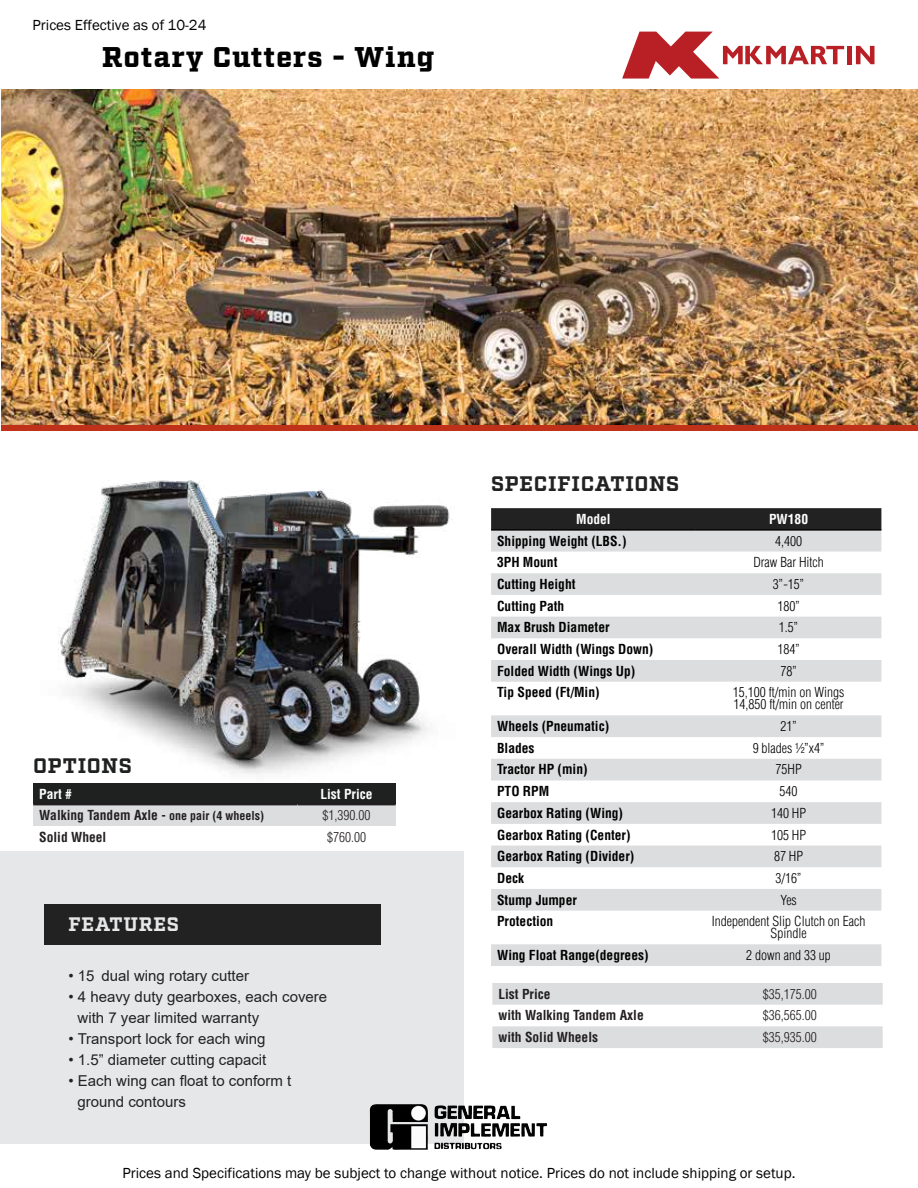
<style>
.page{position:relative;width:918px;height:1188px;background:#fff}
.page>*{position:absolute;margin:0;border:0;box-sizing:border-box;transform-origin:0 0}
.t1{font:900 28.5px "Factoria";letter-spacing:.04em;color:#000}
.t2{font:700 21px "Factoria";letter-spacing:.03em;color:#222}
.t3{font:700 21px "Factoria";letter-spacing:.03em;color:#1f2020}
.t4{font:700 19.5px "Factoria";letter-spacing:.04em;color:#e6e7e8}
.t5{font:15px/21px "Arial";color:#222}
.t6{font:15px "Franklin Gothic";color:#000}
.t7{font:700 condensed 13.5px "Helvetica LT Std";color:#000}
.t8{font:300 condensed 13.5px/12px "Helvetica LT Std";color:#000}
.t9{font:700 condensed 13.5px/21.8px "Helvetica LT Std";color:#231f20}
.t10{font:300 condensed 13.5px/21.8px "Helvetica LT Std";color:#231f20;text-align:center}
.t11{font:700 condensed 13.5px "Helvetica LT Std";color:#fff}
.s1{font-style:inherit}
.s2{color:#fff}
.s3{font-size:12px}
</style>
<div class="page">
<svg style="left:622px;top:32px;width:222px;height:47px"></svg>
<div style="left:847px;top:46px;width:5px;height:18px;background:#b92025"></div>
<svg style="left:856px;top:46px;width:18px;height:18px"></svg>
<img style="left:1px;top:89px;width:917px;height:337px">
<img style="left:58px;top:480px;width:394px;height:294px">
<div style="left:1px;top:426px;width:917px;height:5px;background:#c0311a"></div>
<div style="left:491px;top:508px;width:390px;height:21px;background:#222"></div>
<svg style="left:491px;top:531px;width:390px;height:435px"></svg>
<hr style="left:491px;top:529px;width:205px;height:2px;background:#000">
<hr style="left:696px;top:529px;width:185px;height:2px;background:#000">
<div style="left:0;top:851px;width:463px;height:293px;background:#e6e7e8"></div>
<div style="left:44px;top:904px;width:337px;height:40px;background:#222"></div>
<svg style="left:492px;top:983px;width:391px;height:65px"></svg>
<img style="left:369px;top:1104px;width:88px;height:46px">
<div style="left:33px;top:783px;width:264px;height:22px;background:#1f2020"></div>
<div style="left:33px;top:805px;width:264px;height:21px;background:#dcdddf"></div>
<hr style="left:33px;top:804px;width:264px;height:1px;background:#231f20">
<div style="left:297px;top:783px;width:99px;height:22px;background:#1f2020"></div>
<div style="left:297px;top:805px;width:99px;height:21px;background:#dcdddf"></div>
<hr style="left:297px;top:804px;width:99px;height:1px;background:#231f20">
<p class="t6" style="left:33px;top:16px;width:175px">Prices Effective as of <span class="s1">1</span>0<span class="s1">-24</span></p>
<h1 class="t1" style="left:102px;top:40px;width:334px">Rotary Cutters - Wing</h1>
<h2 class="t3" style="left:33px;top:754px;width:100px">OPTIONS</h2>
<p class="t9" style="left:39px;top:783px;width:226px"><span class="s2">Part #<br></span>Walking Tandem Axle - <span class="s3">one pair (4 wheels)<br></span>Solid Wheel</p>
<p class="t11" style="left:320px;top:785px;width:54px">List Price</p>
<p class="t10" style="left:323px;top:804px;width:49px">$1,390.00 $760.00</p>
<h3 class="t4" style="left:69px;top:913px;width:112px">FEATURES</h3>
<p class="t5" style="left:69px;top:965px;width:182px">• 15 dual wing rotary cutter</p>
<p class="t5" style="left:78px;top:986px;width:251px;text-indent:-9px">• 4 heavy duty gearboxes, each covere with 7 year limited warranty</p>
<p class="t5" style="left:69px;top:1028px;width:198px">• Transport lock for each wing</p>
<p class="t5" style="left:69px;top:1049px;width:199px">• 1.5” diameter cutting capacit</p>
<p class="t5" style="left:78px;top:1070px;width:215px;text-indent:-9px">• Each wing can float to conform t ground contours</p>
<h2 class="t2" style="left:491px;top:471px;width:190px">SPECIFICATIONS</h2>
<p class="t11" style="left:576px;top:510px;width:36px">Model</p>
<p class="t11" style="left:769px;top:510px;width:41px">PW180</p>
<p class="t7" style="left:497px;top:532px;width:131px">Shipping Weight (LBS.)</p>
<p class="t8" style="left:775px;top:535px;width:28px">4,400</p>
<p class="t7" style="left:497px;top:554px;width:62px">3PH Mount</p>
<p class="t8" style="left:753px;top:556px;width:72px">Draw Bar Hitch</p>
<p class="t7" style="left:497px;top:576px;width:80px">Cutting Height</p>
<p class="t8" style="left:773px;top:578px;width:33px">3”-15”</p>
<p class="t7" style="left:497px;top:597px;width:69px">Cutting Path</p>
<p class="t8" style="left:777px;top:600px;width:24px">180”</p>
<p class="t7" style="left:497px;top:619px;width:114px">Max Brush Diameter</p>
<p class="t8" style="left:779px;top:621px;width:21px">1.5”</p>
<p class="t7" style="left:497px;top:641px;width:158px">Overall Width (Wings Down)</p>
<p class="t8" style="left:777px;top:643px;width:24px">184”</p>
<p class="t7" style="left:497px;top:662px;width:140px">Folded Width (Wings Up)</p>
<p class="t8" style="left:780px;top:665px;width:18px">78”</p>
<p class="t7" style="left:497px;top:684px;width:104px">Tip Speed (Ft/Min)</p>
<p class="t8" style="left:733px;top:686px;width:113px">15,100 ft/min on Wings<br>14,850 ft/min on center</p>
<p class="t7" style="left:497px;top:718px;width:114px">Wheels (Pneumatic)</p>
<p class="t8" style="left:780px;top:720px;width:18px">21”</p>
<p class="t7" style="left:497px;top:739px;width:39px">Blades</p>
<p class="t8" style="left:753px;top:742px;width:73px">9 blades 1/2”x4”</p>
<p class="t7" style="left:497px;top:761px;width:92px">Tractor HP (min)</p>
<p class="t8" style="left:776px;top:764px;width:28px">75HP</p>
<p class="t7" style="left:497px;top:783px;width:54px">PTO RPM</p>
<p class="t8" style="left:780px;top:785px;width:19px">540</p>
<p class="t7" style="left:497px;top:805px;width:127px">Gearbox Rating (Wing)</p>
<p class="t8" style="left:771px;top:807px;width:37px">140 HP</p>
<p class="t7" style="left:497px;top:826px;width:135px">Gearbox Rating (Center)</p>
<p class="t8" style="left:771px;top:829px;width:37px">105 HP</p>
<p class="t7" style="left:497px;top:848px;width:139px">Gearbox Rating (Divider)</p>
<p class="t8" style="left:774px;top:850px;width:31px">87 HP</p>
<p class="t7" style="left:497px;top:870px;width:28px">Deck</p>
<p class="t8" style="left:776px;top:872px;width:28px">3/16”</p>
<p class="t7" style="left:497px;top:891px;width:81px">Stump Jumper</p>
<p class="t8" style="left:780px;top:894px;width:18px">Yes</p>
<p class="t7" style="left:497px;top:913px;width:58px">Protection</p>
<p class="t8" style="left:712px;top:915px;width:155px;text-align:center">Independent Slip Clutch on Each<br>Spindle</p>
<p class="t7" style="left:497px;top:947px;width:153px">Wing Float Range(degrees)</p>
<p class="t8" style="left:746px;top:949px;width:86px">2 down and 33 up</p>
<p class="t9" style="left:498px;top:983px;width:54px">List Price</p>
<p class="t10" style="left:763px;top:983px;width:55px">$35,175.00</p>
<p class="t9" style="left:498px;top:1005px;width:147px">with Walking Tandem Axle</p>
<p class="t10" style="left:763px;top:1005px;width:55px">$36,565.00</p>
<p class="t9" style="left:498px;top:1026px;width:101px">with Solid Wheels</p>
<p class="t10" style="left:763px;top:1026px;width:55px">$35,935.00</p>
<p class="t6" style="left:122px;top:1163px;width:675px">Prices and Specifications may be subject to change without notice. Prices do not include shipping or setup.</p>
</div>
